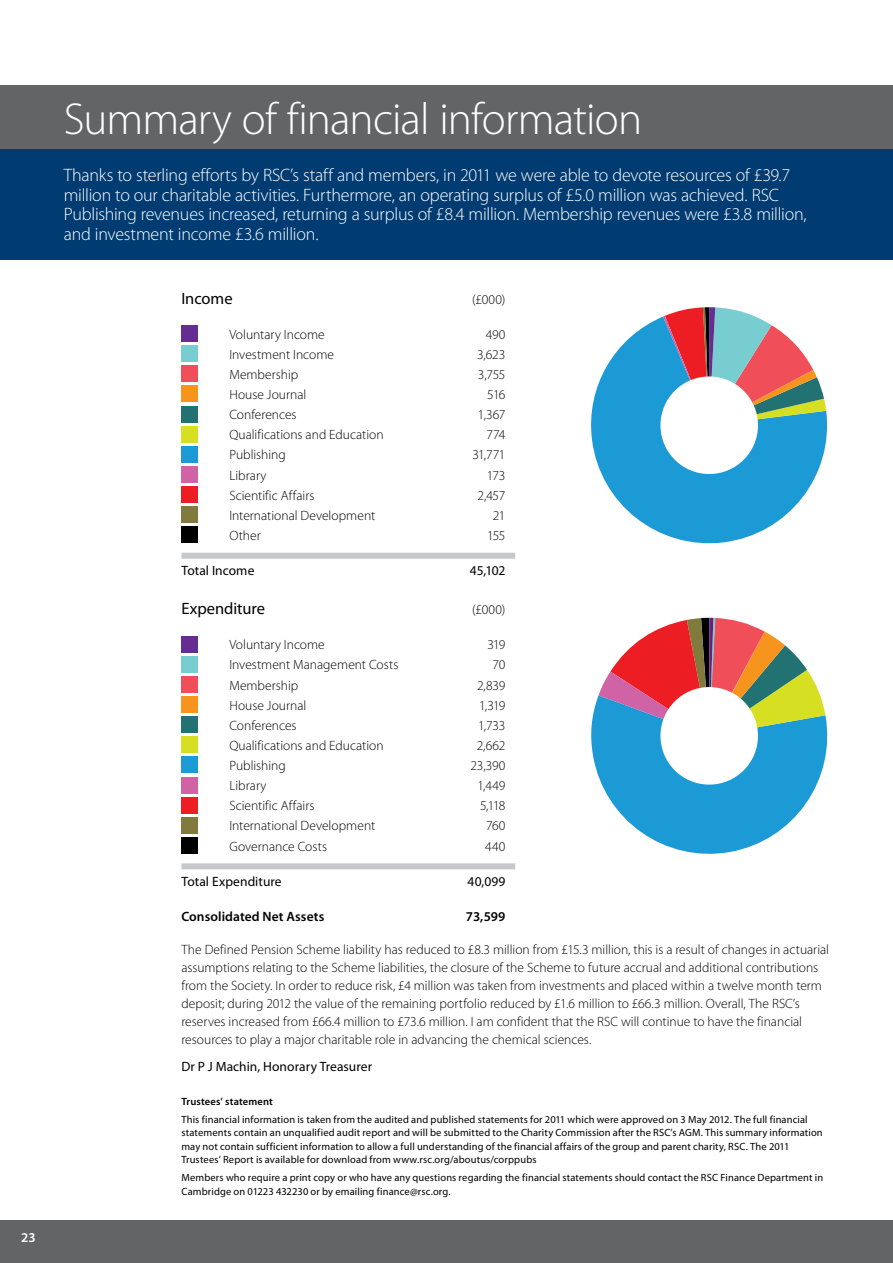
<style>
.page{position:relative;width:893px;height:1263px;background:#fff}
.page>*{position:absolute;margin:0;border:0;box-sizing:border-box;transform-origin:0 0}
.t1{font:300 45px "Myriad Pro";letter-spacing:-.02em;color:#fff}
.t2{font:300 18px/19.5px "Myriad Pro";letter-spacing:-.015em;color:#fff}
.t3{font:16.5px "Myriad Pro";letter-spacing:-.005em;color:#000}
.t4{font:300 13.5px/18px "Myriad Pro";color:#000}
.t5{font:13.5px "Myriad Pro";letter-spacing:.005em;color:#000}
.t6{font:600 13.5px "Myriad Pro";letter-spacing:.005em;color:#000}
.t7{font:600 13.5px "Myriad Pro";color:#fff}
.t8{font:10.5px/13.5px "Myriad Pro";letter-spacing:.01em;color:#000}
.t9{font:600 10.5px "Myriad Pro";letter-spacing:.015em;color:#000}
</style>
<div class="page">
<div style="left:0;top:85px;width:893px;height:174px;background:#003c72"></div>
<div style="left:0;top:85px;width:893px;height:64px;background:#636466"></div>
<div style="left:181px;top:553px;width:334px;height:6px;background:#c7c8ca"></div>
<div style="left:181px;top:325px;width:17px;height:17px;background:#662d91"></div>
<div style="left:181px;top:345px;width:17px;height:17px;background:#78cdd1"></div>
<div style="left:181px;top:365px;width:17px;height:17px;background:#f04e58"></div>
<div style="left:181px;top:386px;width:17px;height:16px;background:#f7941e"></div>
<div style="left:181px;top:406px;width:17px;height:16px;background:#227273"></div>
<div style="left:181px;top:426px;width:17px;height:16px;background:#d7df23"></div>
<div style="left:181px;top:446px;width:17px;height:17px;background:#1c9ad6"></div>
<div style="left:181px;top:466px;width:17px;height:17px;background:#d063a5"></div>
<div style="left:181px;top:486px;width:17px;height:17px;background:#ed1d24"></div>
<div style="left:181px;top:506px;width:17px;height:17px;background:#807b3d"></div>
<div style="left:181px;top:526px;width:17px;height:17px;background:#000"></div>
<div style="left:181px;top:863px;width:334px;height:6px;background:#c7c8ca"></div>
<div style="left:181px;top:636px;width:17px;height:16px;background:#662d91"></div>
<div style="left:181px;top:656px;width:17px;height:17px;background:#78cdd1"></div>
<div style="left:181px;top:676px;width:17px;height:17px;background:#f04e58"></div>
<div style="left:181px;top:696px;width:17px;height:17px;background:#f7941e"></div>
<div style="left:181px;top:716px;width:17px;height:17px;background:#227273"></div>
<div style="left:181px;top:736px;width:17px;height:17px;background:#d7df23"></div>
<div style="left:181px;top:757px;width:17px;height:16px;background:#1c9ad6"></div>
<div style="left:181px;top:777px;width:17px;height:16px;background:#d063a5"></div>
<div style="left:181px;top:797px;width:17px;height:16px;background:#ed1d24"></div>
<div style="left:181px;top:817px;width:17px;height:17px;background:#807b3d"></div>
<div style="left:181px;top:837px;width:17px;height:17px;background:#000"></div>
<svg style="left:591px;top:618px;width:237px;height:236px"></svg>
<div style="left:660px;top:687px;width:98px;height:98px;background:#fff;border-radius:50%"></div>
<svg style="left:591px;top:317px;width:237px;height:227px;fill:#1c9ad6"></svg>
<svg style="left:663px;top:307px;width:163px;height:118px"></svg>
<div style="left:660px;top:376px;width:98px;height:98px;background:#fff;border-radius:50%"></div>
<div style="left:0;top:1220px;width:893px;height:43px;background:#636466"></div>
<p class="t7" style="left:21px;top:1228px;width:16px">23</p>
<h1 class="t1" style="left:64px;top:94px;width:580px">Summary of financial information</h1>
<p class="t2" style="left:64px;top:166px;width:744px">Thanks to sterling efforts by RSC’s staff and members, in 2011 we were able to devote resources of £39.7 million to our charitable activities. Furthermore, an operating surplus of £5.0 million was achieved. RSC Publishing revenues increased, returning a surplus of £8.4 million. Membership revenues were £3.8 million, and investment income £3.6 million.</p>
<p class="t3" style="left:181px;top:288px;width:53px">Income</p>
<p class="t4" style="left:472px;top:290px;width:35px">(£000)</p>
<p class="t4" style="left:229px;top:325px;width:97px">Voluntary Income</p>
<p class="t4" style="left:486px;top:325px;width:21px">490</p>
<p class="t4" style="left:229px;top:345px;width:106px">Investment Income</p>
<p class="t4" style="left:477px;top:345px;width:30px">3,623</p>
<p class="t4" style="left:229px;top:366px;width:70px">Membership</p>
<p class="t4" style="left:478px;top:366px;width:29px">3,755</p>
<p class="t4" style="left:229px;top:386px;width:78px">House Journal</p>
<p class="t4" style="left:487px;top:386px;width:20px">516</p>
<p class="t4" style="left:229px;top:406px;width:69px">Conferences</p>
<p class="t4" style="left:478px;top:406px;width:29px">1,367</p>
<p class="t4" style="left:229px;top:426px;width:156px">Qualifications and Education</p>
<p class="t4" style="left:487px;top:426px;width:20px">774</p>
<p class="t4" style="left:229px;top:446px;width:58px">Publishing</p>
<p class="t4" style="left:472px;top:446px;width:35px">31,771</p>
<p class="t4" style="left:229px;top:466px;width:39px">Library</p>
<p class="t4" style="left:487px;top:466px;width:20px">173</p>
<p class="t4" style="left:229px;top:486px;width:87px">Scientific Affairs</p>
<p class="t4" style="left:478px;top:486px;width:29px">2,457</p>
<p class="t4" style="left:229px;top:507px;width:147px">International Development</p>
<p class="t4" style="left:493px;top:507px;width:14px">21</p>
<p class="t4" style="left:229px;top:527px;width:33px">Other</p>
<p class="t4" style="left:487px;top:527px;width:20px">155</p>
<p class="t5" style="left:181px;top:562px;width:75px">Total Income</p>
<p class="t5" style="left:470px;top:562px;width:37px">45,102</p>
<p class="t3" style="left:181px;top:599px;width:85px">Expenditure</p>
<p class="t4" style="left:472px;top:601px;width:35px">(£000)</p>
<p class="t4" style="left:229px;top:636px;width:97px">Voluntary Income</p>
<p class="t4" style="left:487px;top:636px;width:20px">319</p>
<p class="t4" style="left:229px;top:656px;width:170px">Investment Management Costs</p>
<p class="t4" style="left:493px;top:656px;width:14px">70</p>
<p class="t4" style="left:229px;top:676px;width:70px">Membership</p>
<p class="t4" style="left:477px;top:676px;width:30px">2,839</p>
<p class="t4" style="left:229px;top:696px;width:78px">House Journal</p>
<p class="t4" style="left:479px;top:696px;width:28px">1,319</p>
<p class="t4" style="left:229px;top:716px;width:69px">Conferences</p>
<p class="t4" style="left:478px;top:716px;width:29px">1,733</p>
<p class="t4" style="left:229px;top:737px;width:156px">Qualifications and Education</p>
<p class="t4" style="left:477px;top:737px;width:30px">2,662</p>
<p class="t4" style="left:229px;top:757px;width:58px">Publishing</p>
<p class="t4" style="left:470px;top:757px;width:37px">23,390</p>
<p class="t4" style="left:229px;top:777px;width:39px">Library</p>
<p class="t4" style="left:477px;top:777px;width:29px">1,449</p>
<p class="t4" style="left:229px;top:797px;width:87px">Scientific Affairs</p>
<p class="t4" style="left:480px;top:797px;width:27px">5,118</p>
<p class="t4" style="left:229px;top:817px;width:147px">International Development</p>
<p class="t4" style="left:486px;top:817px;width:21px">760</p>
<p class="t4" style="left:229px;top:837px;width:99px">Governance Costs</p>
<p class="t4" style="left:485px;top:837px;width:22px">440</p>
<p class="t5" style="left:181px;top:873px;width:102px">Total Expenditure</p>
<p class="t5" style="left:467px;top:873px;width:39px">40,099</p>
<p class="t6" style="left:181px;top:908px;width:144px">Consolidated Net Assets</p>
<p class="t6" style="left:466px;top:908px;width:41px">73,599</p>
<p class="t4" style="left:181px;top:941px;width:649px">The Defined Pension Scheme liability has reduced to £8.3 million from £15.3 million, this is a result of changes in actuarial assumptions relating to the Scheme liabilities, the closure of the Scheme to future accrual and additional contributions from the Society. In order to reduce risk, £4 million was taken from investments and placed within a twelve month term deposit; during 2012 the value of the remaining portfolio reduced by £1.6 million to £66.3 million. Overall, The RSC’s reserves increased from £66.4 million to £73.6 million. I am confident that the RSC will continue to have the financial resources to play a major charitable role in advancing the chemical sciences.</p>
<p class="t5" style="left:181px;top:1058px;width:192px">Dr P J Machin, Honorary Treasurer</p>
<p class="t9" style="left:181px;top:1095px;width:93px">Trustees’ statement</p>
<p class="t8" style="left:181px;top:1112px;width:643px">This financial information is taken from the audited and published statements for 2011 which were approved on 3 May 2012. The full financial statements contain an unqualified audit report and will be submitted to the Charity Commission after the RSC’s AGM. This summary information may not contain sufficient information to allow a full understanding of the financial affairs of the group and parent charity, RSC. The 2011<br>Trustees’ Report is available for download from www.rsc.org/aboutus/corppubs</p>
<p class="t8" style="left:181px;top:1170px;width:643px">Members who require a print copy or who have any questions regarding the financial statements should contact the RSC Finance Department in<br>Cambridge on 01223 432230 or by emailing finance@rsc.org.</p>
</div>
